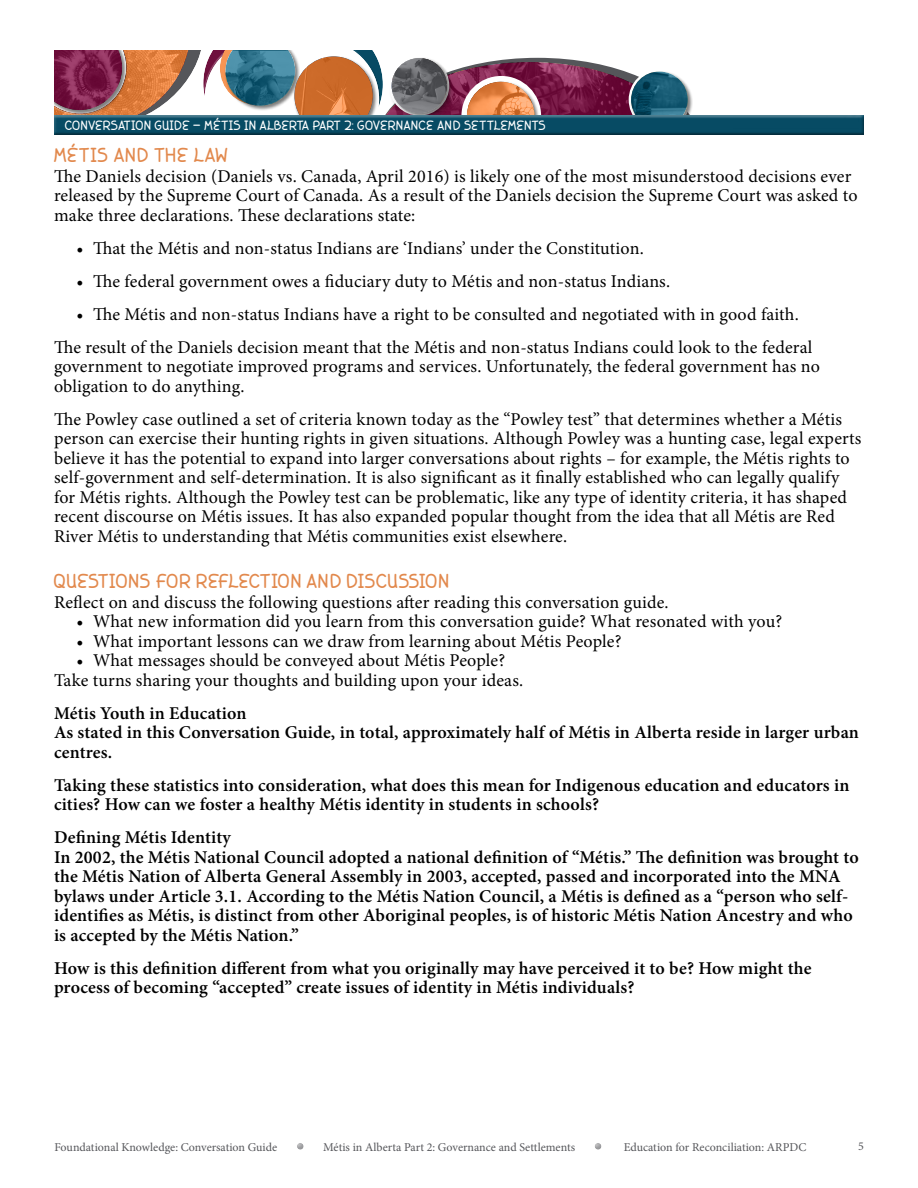
<style>
.page{position:relative;width:918px;height:1188px;background:#fff}
.page>*{position:absolute;margin:0;border:0;box-sizing:border-box;transform-origin:0 0}
.t1{font:20.25px "Rustic Love Tattoo";letter-spacing:.03em;color:#e2894d}
.t2{font:18px/19.5px "Minion Pro";letter-spacing:.005em;color:#000}
.t3{font:600 18px/19.5px "Minion Pro";letter-spacing:.01em;color:#000}
.t4{font:13.5px "Rustic Love Tattoo";letter-spacing:.025em;color:#fff}
.t5{font:12px "Minion Pro";color:#55565a}
</style>
<div class="page">
<div style="left:294px;top:1143px;width:13px;height:8px;background:#000;opacity:.4"></div>
<div style="left:592px;top:1143px;width:13px;height:8px;background:#000;opacity:.4"></div>
<svg style="left:54px;top:51px;width:639px;height:61px"></svg>
<div style="left:631px;top:88px;width:58px;height:28px;background:#fff;opacity:.4"></div>
<div style="left:630px;top:71px;width:57px;height:45px;background:#000;opacity:.4"></div>
<div style="left:51px;top:112px;width:816px;height:24px;background:#fff;opacity:.4"></div>
<div style="left:51px;top:114px;width:817px;height:22px;background:#000;opacity:.4"></div>
<p class="t4" style="left:65px;top:118px;width:482px">CONVERSATION GUIDE - MÉTIS IN ALBERTA PART 2: GOVERNANCE AND SETTLEMENTS</p>
<p class="t1" style="left:54px;top:144px;width:176px">MÉTIS AND THE LAW</p>
<p class="t2" style="left:54px;top:167px;width:805px">The Daniels decision (Daniels vs. Canada, April 2016) is likely one of the most misunderstood decisions ever released by the Supreme Court of Canada. As a result of the Daniels decision the Supreme Court was asked to make three declarations. These declarations state:</p>
<p class="t2" style="left:76px;top:238px;width:569px">• That the Métis and non-status Indians are ‘Indians’ under the Constitution.</p>
<p class="t2" style="left:76px;top:271px;width:595px">• The federal government owes a fiduciary duty to Métis and non-status Indians.</p>
<p class="t2" style="left:54px;top:298px;width:760px;line-height:33px;text-align:center">• The Métis and non-status Indians have a right to be consulted and negotiated with in good faith.<br>The result of the Daniels decision meant that the Métis and non-status Indians could look to the federal</p>
<p class="t2" style="left:54px;top:357px;width:768px">government to negotiate improved programs and services. Unfortunately, the federal government has no obligation to do anything.</p>
<p class="t2" style="left:54px;top:409px;width:809px">The Powley case outlined a set of criteria known today as the “Powley test” that determines whether a Métis person can exercise their hunting rights in given situations. Although Powley was a hunting case, legal experts believe it has the potential to expand into larger conversations about rights – for example, the Métis rights to self-government and self-determination. It is also significant as it finally established who can legally qualify for Métis rights. Although the Powley test can be problematic, like any type of identity criteria, it has shaped recent discourse on Métis issues. It has also expanded popular thought from the idea that all Métis are Red River Métis to understanding that Métis communities exist elsewhere.</p>
<p class="t1" style="left:54px;top:570px;width:397px">QUESTIONS FOR REFLECTION AND DISCUSSION</p>
<p class="t2" style="left:54px;top:593px;width:616px">Reflect on and discuss the following questions after reading this conversation guide.</p>
<p class="t2" style="left:76px;top:612px;width:707px">• What new information did you learn from this conversation guide? What resonated with you?</p>
<p class="t2" style="left:76px;top:631px;width:547px">• What important lessons can we draw from learning about Métis People?</p>
<p class="t2" style="left:54px;top:651px;width:471px;text-align:center">• What messages should be conveyed about Métis People?<br>Take turns sharing your thoughts and building upon your ideas.</p>
<p class="t3" style="left:54px;top:703px;width:807px">Métis Youth in Education<br>As stated in this Conversation Guide, in total, approximately half of Métis in Alberta reside in larger urban centres.</p>
<p class="t3" style="left:54px;top:775px;width:797px">Taking these statistics into consideration, what does this mean for Indigenous education and educators in cities? How can we foster a healthy Métis identity in students in schools?</p>
<p class="t3" style="left:54px;top:828px;width:806px">Defining Métis Identity<br>In 2002, the Métis National Council adopted a national definition of “Métis.” The definition was brought to the Métis Nation of Alberta General Assembly in 2003, accepted, passed and incorporated into the MNA bylaws under Article 3.1. According to the Métis Nation Council, a Métis is defined as a “person who self&shy;identifies as Métis, is distinct from other Aboriginal peoples, is of historic Métis Nation Ancestry and who is accepted by the Métis Nation.”</p>
<p class="t3" style="left:54px;top:958px;width:759px">How is this definition different from what you originally may have perceived it to be? How might the process of becoming “accepted” create issues of identity in Métis individuals?</p>
<p class="t5" style="left:55px;top:1139px;width:224px">Foundational Knowledge: Conversation Guide</p>
<p class="t5" style="left:323px;top:1139px;width:253px">Métis in Alberta Part 2: Governance and Settlements</p>
<p class="t5" style="left:624px;top:1139px;width:184px">Education for Reconciliation: ARPDC</p>
<p class="t5" style="left:858px;top:1138px;width:7px">5</p>
</div>
